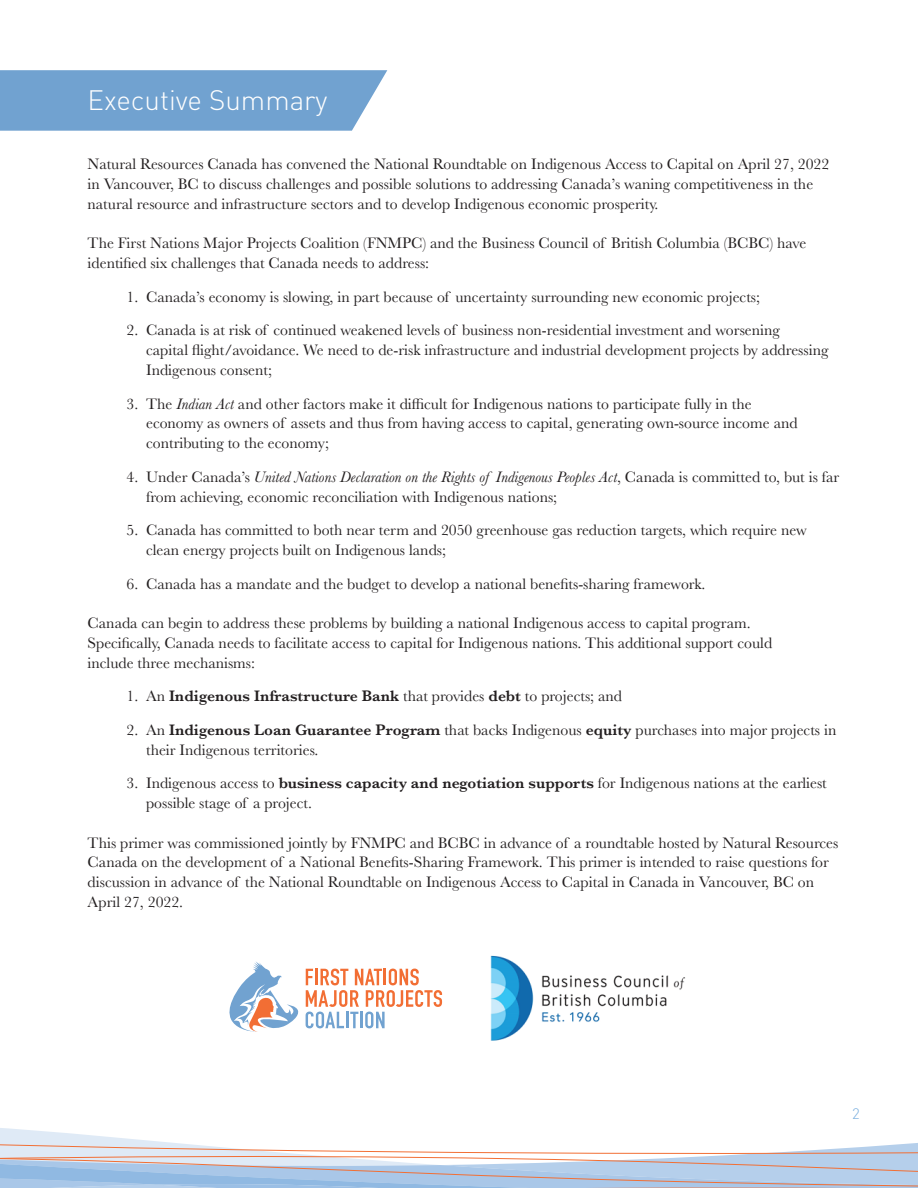
<style>
.page{position:relative;width:918px;height:1188px;background:#fff}
.page>*{position:absolute;margin:0;border:0;box-sizing:border-box;transform-origin:0 0}
.t1{font:300 27.75px "DINOT";color:#fff}
.t2{font:15.75px/19.8px "Baskerville";color:#231f20}
.t3{font:600 15.75px "Baskerville";color:#231f20}
.t4{font:300 15px "DINOT";color:#79aede}
.s1{font-style:italic}
.s2{font-weight:400}
.s3{font-weight:600}
</style>
<div class="page">
<svg style="left:0;top:1128px;width:918px;height:60px"></svg>
<svg style="left:0;top:70px;width:387px;height:61px"></svg>
<svg style="left:306px;top:969px;width:136px;height:59px"></svg>
<svg style="left:230px;top:962px;width:69px;height:70px"></svg>
<img style="left:490px;top:955px;width:195px;height:86px">
<h1 class="t1" style="left:88px;top:83px;width:241px">Executive Summary</h1>
<p class="t2" style="left:88px;top:154px;width:743px">Natural Resources Canada has convened the National Roundtable on Indigenous Access to Capital on April 27, 2022 in Vancouver, BC to discuss challenges and possible solutions to addressing Canada’s waning competitiveness in the natural resource and infrastructure sectors and to develop Indigenous economic prosperity.</p>
<p class="t2" style="left:88px;top:234px;width:720px">The First Nations Major Projects Coalition (FNMPC) and the Business Council of British Columbia (BCBC) have identified six challenges that Canada needs to address:</p>
<p class="t2" style="left:127px;top:287px;width:635px">1. Canada’s economy is slowing, in part because of uncertainty surrounding new economic projects;</p>
<p class="t2" style="left:146px;top:321px;width:684px;text-indent:-20px">2. Canada is at risk of continued weakened levels of business non-residential investment and worsening<br>capital flight/avoidance. We need to de-risk infrastructure and industrial development projects by addressing<br>Indigenous consent;</p>
<p class="t2" style="left:146px;top:394px;width:653px;text-indent:-19px">3. The <span class="s1">Indian Act</span> and other factors make it difficult for Indigenous nations to participate fully in the economy as owners of assets and thus from having access to capital, generating own-source income and contributing to the economy;</p>
<p class="t2" style="left:146px;top:467px;width:695px;text-indent:-20px">4. Under Canada’s <span class="s1">United Nations Declaration on the Rights of Indigenous Peoples Act</span>, Canada is committed to, but is far from achieving, economic reconciliation with Indigenous nations;</p>
<p class="t2" style="left:146px;top:520px;width:662px;text-indent:-20px">5. Canada has committed to both near term and 2050 greenhouse gas reduction targets, which require new clean energy projects built on Indigenous lands;</p>
<p class="t2" style="left:127px;top:574px;width:580px">6. Canada has a mandate and the budget to develop a national benefits-sharing framework.</p>
<p class="t2" style="left:88px;top:613px;width:686px">Canada can begin to address these problems by building a national Indigenous access to capital program.<br>Specifically, Canada needs to facilitate access to capital for Indigenous nations. This additional support could include three mechanisms:</p>
<p class="t3" style="left:127px;top:685px;width:497px"><span class="s2">1. An</span> Indigenous Infrastructure Bank <span class="s2">that provides</span> debt <span class="s2">to projects; and</span></p>
<p class="t2" style="left:146px;top:720px;width:692px;text-indent:-20px">2. An <span class="s3">Indigenous Loan Guarantee Program</span> that backs Indigenous <span class="s3">equity</span> purchases into major projects in their Indigenous territories.</p>
<p class="t2" style="left:146px;top:774px;width:682px;text-indent:-20px">3. Indigenous access to <span class="s3">business capacity and negotiation supports</span> for Indigenous nations at the earliest possible stage of a project.</p>
<p class="t2" style="left:88px;top:833px;width:752px">This primer was commissioned jointly by FNMPC and BCBC in advance of a roundtable hosted by Natural Resources Canada on the development of a National Benefits-Sharing Framework. This primer is intended to raise questions for discussion in advance of the National Roundtable on Indigenous Access to Capital in Canada in Vancouver, BC on April 27, 2022.</p>
<p class="t4" style="left:852px;top:1105px;width:9px">2</p>
</div>
